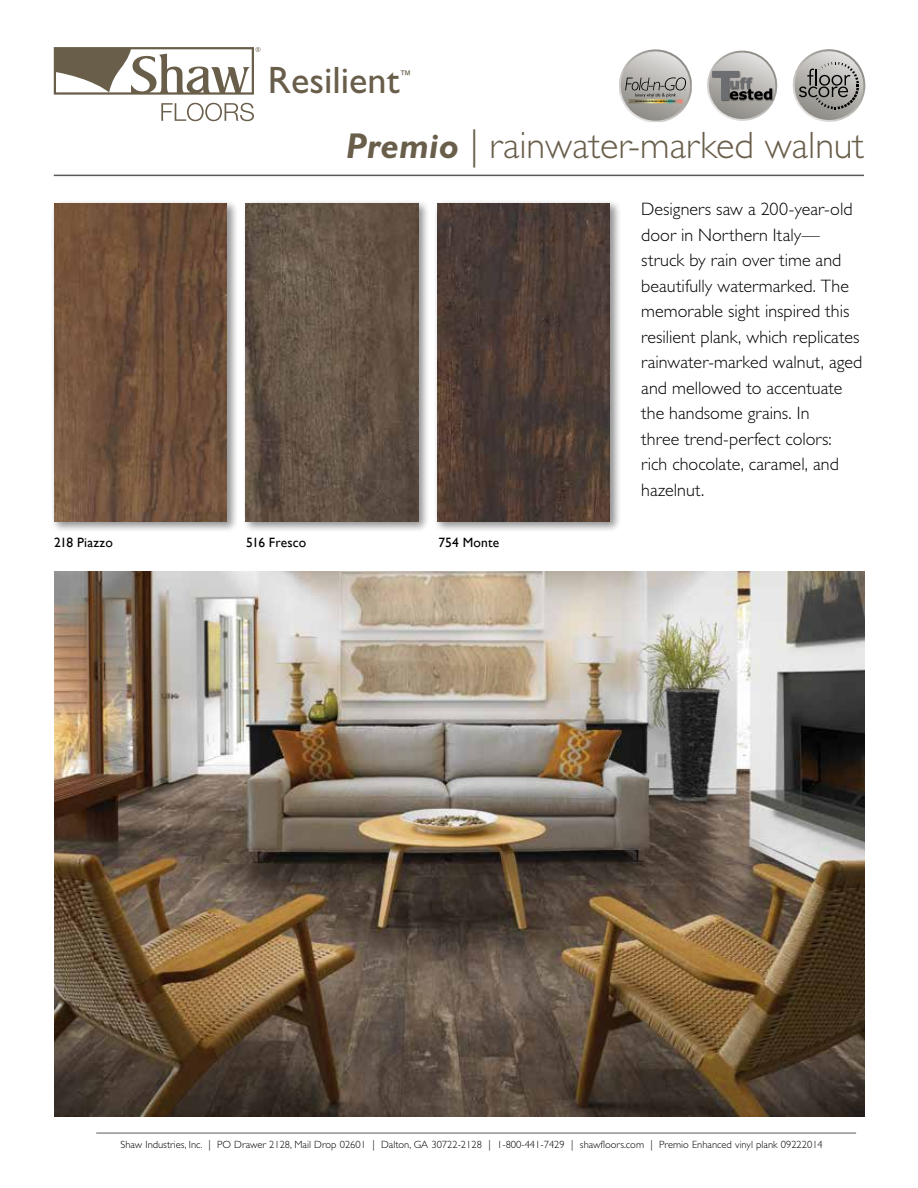
<style>
.page{position:relative;width:918px;height:1188px;background:#fff}
.page>*{position:absolute;margin:0;border:0;box-sizing:border-box;transform-origin:0 0}
.t1{font:300 38.25px "Gill Sans Std";color:#695e4a}
.t2{font:38.25px "Gill Sans Std";color:#695e4a}
.t3{font:300 18px/25.5px "Gill Sans Std";letter-spacing:.005em;color:#000}
.t4{font:13.5px "Gill Sans";letter-spacing:.01em;color:#000}
.t5{font:12px "Gill Sans Std";color:#695e4a}
.t6{font:300 10.5px "Gill Sans Std";color:#000}
.t7{font:700 2.1px "Gill Sans Std";color:#000}
.s1{font-weight:700;font-style:italic;font-size:36px}
</style>
<div class="page">
<svg style="left:161px;top:103px;width:93px;height:18px"></svg>
<svg style="left:54px;top:47px;width:206px;height:48px"></svg>
<hr style="left:96px;top:1133px;width:760px;height:1px;background:#58595b">
<hr style="left:54px;top:175px;width:810px;height:1px;background:#58595b">
<img style="left:54px;top:572px;width:810px;height:544px">
<div style="left:50px;top:199px;width:188px;height:334px;background:#000;opacity:.25"></div>
<img style="left:54px;top:203px;width:173px;height:318px">
<div style="left:242px;top:199px;width:188px;height:334px;background:#000;opacity:.25"></div>
<img style="left:246px;top:203px;width:172px;height:318px">
<div style="left:434px;top:199px;width:187px;height:334px;background:#000;opacity:.25"></div>
<img style="left:437px;top:203px;width:173px;height:318px">
<svg style="left:707px;top:50px;width:71px;height:71px"></svg>
<svg style="left:619px;top:49px;width:73px;height:73px"></svg>
<svg style="left:792px;top:49px;width:74px;height:73px"></svg>
<h1 class="t2" style="left:268px;top:58px;width:133px">Resilient</h1>
<p class="t5" style="left:399px;top:68px;width:13px">™</p>
<p class="t7" style="left:636px;top:100px;width:41px">GLUELESS LOCKING INSTALLATION</p>
<h1 class="t1" style="left:346px;top:124px;width:520px"><span class="s1">Premio</span> | rainwater-marked walnut</h1>
<p class="t4" style="left:54px;top:535px;width:60px">218 Piazzo</p>
<p class="t4" style="left:246px;top:535px;width:61px">516 Fresco</p>
<p class="t4" style="left:438px;top:535px;width:62px">754 Monte</p>
<p class="t3" style="left:641px;top:197px;width:222px">Designers saw a 200-year-old door in Northern Italy— struck by rain over time and beautifully watermarked. The memorable sight inspired this resilient plank, which replicates rainwater-marked walnut, aged and mellowed to accentuate the handsome grains. In<br>three trend-perfect colors: rich chocolate, caramel, and hazelnut.</p>
<p class="t6" style="left:120px;top:1139px;width:704px">Shaw Industries, Inc. | PO Drawer 2128, Mail Drop 02601 | Dalton, GA 30722-2128 | 1-800-441-7429 | shawfloors.com | Premio Enhanced vinyl plank 09222014</p>
</div>
